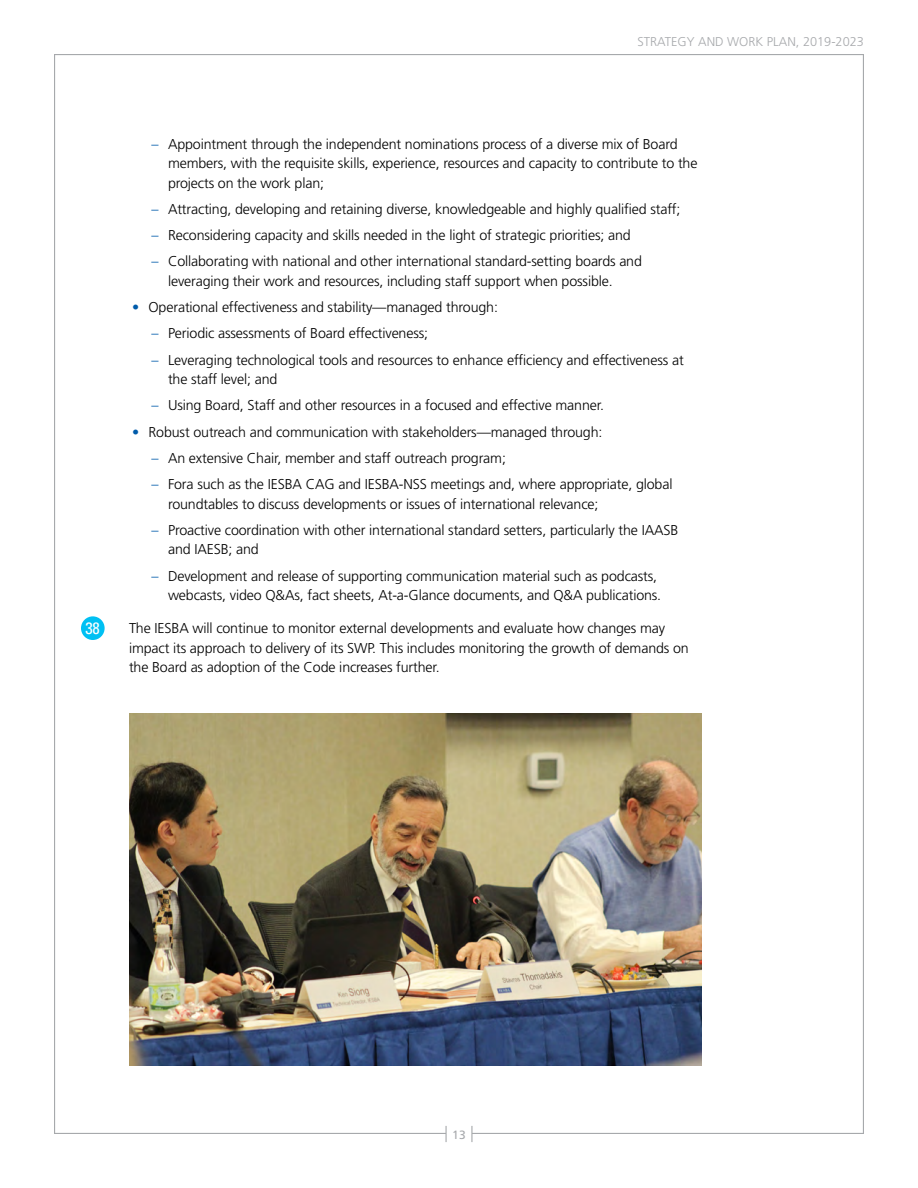
<style>
.page{position:relative;width:918px;height:1188px;background:#fff}
.page>*{position:absolute;margin:0;border:0;box-sizing:border-box;transform-origin:0 0}
.t1{font:condensed 16.5px "Univers LT Std";color:#fff}
.t2{font:300 14.25px/19.5px "Frutiger LT Std";letter-spacing:-.01em;color:#000}
.t3{font:300 12.75px "Frutiger LT Std";color:#a7a9ac}
.t4{font:12px "Frutiger LT Std";color:#a7a9ac}
.s1{color:#005baa}
</style>
<div class="page">
<svg style="left:446px;top:1126px;width:26px;height:16px"></svg>
<div style="left:81px;top:616px;width:24px;height:24px;background:#00c0f3;border-radius:50%"></div>
<img style="left:129px;top:713px;width:573px;height:353px">
<p class="t3" style="left:637px;top:35px;width:228px">STRATEGY AND WORK PLAN, 2019-2023</p>
<p class="t2" style="left:168px;top:134px;width:531px;text-indent:-17px"><span class="s1">–</span> Appointment through the independent nominations process of a diverse mix of Board members, with the requisite skills, experience, resources and capacity to contribute to the projects on the work plan;</p>
<p class="t2" style="left:152px;top:200px;width:530px"><span class="s1">–</span> Attracting, developing and retaining diverse, knowledgeable and highly qualified staff;</p>
<p class="t2" style="left:152px;top:226px;width:481px"><span class="s1">–</span> Reconsidering capacity and skills needed in the light of strategic priorities; and</p>
<p class="t2" style="left:168px;top:252px;width:476px;text-indent:-17px"><span class="s1">–</span> Collaborating with national and other international standard-setting boards and leveraging their work and resources, including staff support when possible.</p>
<p class="t2" style="left:132px;top:298px;width:368px"><span class="s1">•</span> Operational effectiveness and stability—managed through:</p>
<p class="t2" style="left:152px;top:324px;width:278px"><span class="s1">–</span> Periodic assessments of Board effectiveness;</p>
<p class="t2" style="left:168px;top:350px;width:517px;text-indent:-17px"><span class="s1">–</span> Leveraging technological tools and resources to enhance efficiency and effectiveness at the staff level; and</p>
<p class="t2" style="left:152px;top:396px;width:454px"><span class="s1">–</span> Using Board, Staff and other resources in a focused and effective manner.</p>
<p class="t2" style="left:132px;top:422px;width:472px"><span class="s1">•</span> Robust outreach and communication with stakeholders—managed through:</p>
<p class="t2" style="left:152px;top:449px;width:356px"><span class="s1">–</span> An extensive Chair, member and staff outreach program;</p>
<p class="t2" style="left:168px;top:475px;width:506px;text-indent:-17px"><span class="s1">–</span> Fora such as the IESBA CAG and IESBA-NSS meetings and, where appropriate, global roundtables to discuss developments or issues of international relevance;</p>
<p class="t2" style="left:168px;top:520px;width:512px;text-indent:-17px"><span class="s1">–</span> Proactive coordination with other international standard setters, particularly the IAASB and IAESB; and</p>
<p class="t2" style="left:152px;top:566px;width:511px;text-align:right"><span class="s1">–</span> Development and release of supporting communication material such as podcasts, webcasts, video Q&amp;As, fact sheets, At-a-Glance documents, and Q&amp;A publications.</p>
<p class="t1" style="left:86px;top:618px;width:16px">38</p>
<p class="t2" style="left:129px;top:619px;width:561px">The IESBA will continue to monitor external developments and evaluate how changes may impact its approach to delivery of its SWP. This includes monitoring the growth of demands on the Board as adoption of the Code increases further.</p>
<p class="t4" style="left:452px;top:1127px;width:15px">13</p>
</div>
